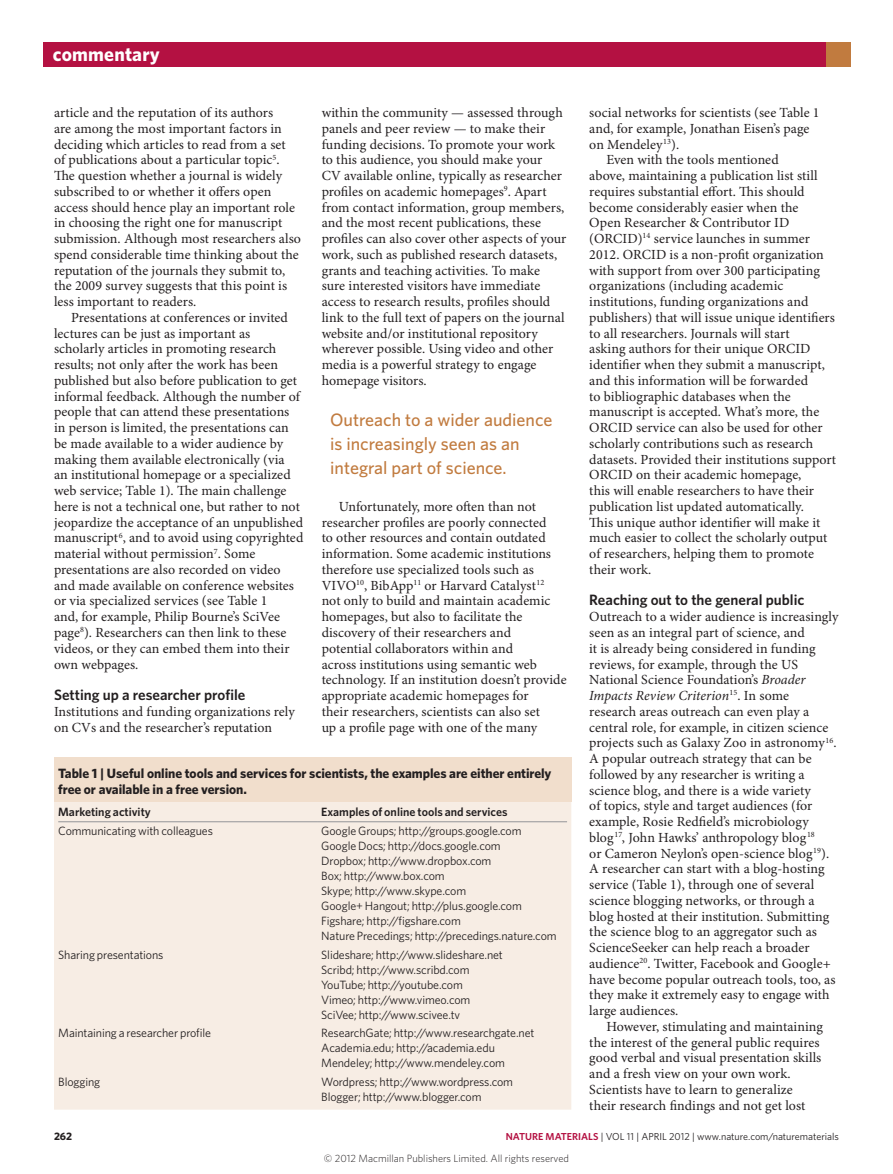
<style>
.page{position:relative;width:893px;height:1174px;background:#fff}
.page>*{position:absolute;margin:0;border:0;box-sizing:border-box;transform-origin:0 0}
.t1{font:700 19.5px "Whitney";letter-spacing:.01em;color:#fff}
.Pull_quote{font:500 18px/24px "Whitney";color:#c17b3f}
.Head_1{font:600 15px "Whitney";color:#231f20}
.Body_text{font:13.95px/15.8px "Minion Pro";letter-spacing:.005em;color:#231f20}
.Body_first{font:13.95px/15.8px "Minion Pro";letter-spacing:.005em;color:#231f20}
.Box_Table_title{font:700 13.5px/15.8px "Whitney";letter-spacing:-.005em;color:#231f20}
.Table_body_text{font:12px "Whitney";letter-spacing:-.01em;color:#231f20}
.Table_head_1{font:600 12px "Whitney";color:#231f20}
.t2{font:700 10.8px "Whitney";color:#231f20}
.t3{font:300 10.5px "Whitney";color:#231f20}
.t4{font:10.2px "Whitney";color:#231f20}
.s1{font-style:italic}
.s2{font-weight:600;color:#b41142}
</style>
<div class="page">
<div style="left:43px;top:43px;width:807px;height:24px;background:#b41142"></div>
<div style="left:826px;top:43px;width:24px;height:24px;background:#c17b3f"></div>
<div style="left:54px;top:758px;width:517px;height:44px;background:#f1decc"></div>
<div style="left:54px;top:802px;width:517px;height:307px;background:#f7ede4"></div>
<hr style="left:58px;top:821px;width:259px;height:1px;background:#939598">
<hr style="left:317px;top:821px;width:250px;height:1px;background:#939598">
<p class="t1" style="left:53px;top:41px;width:108px">commentary</p>
<p class="Body_text" style="left:54px;top:105px;width:249px">article and the reputation of its authors<br>are among the most important factors in deciding which articles to read from a set<br>of publications about a particular topic<sup>5</sup>.<br>The question whether a journal is widely subscribed to or whether it offers open access should hence play an important role in choosing the right one for manuscript submission. Although most researchers also spend considerable time thinking about the reputation of the journals they submit to, the 2009 survey suggests that this point is less important to readers.</p>
<p class="Body_text" style="left:54px;top:310px;width:251px;text-indent:17px">Presentations at conferences or invited lectures can be just as important as scholarly articles in promoting research results; not only after the work has been published but also before publication to get informal feedback. Although the number of people that can attend these presentations in person is limited, the presentations can be made available to a wider audience by making them available electronically (via<br>an institutional homepage or a specialized web service; Table 1). The main challenge here is not a technical one, but rather to not jeopardize the acceptance of an unpublished manuscript<sup>6</sup>, and to avoid using copyrighted material without permission<sup>7</sup>. Some presentations are also recorded on video and made available on conference websites or via specialized services (see Table 1<br>and, for example, Philip Bourne’s SciVee page<sup>8</sup>). Researchers can then link to these videos, or they can embed them into their own webpages.</p>
<p class="Head_1" style="left:54px;top:685px;width:193px">Setting up a researcher profile</p>
<p class="Body_first" style="left:54px;top:704px;width:242px">Institutions and funding organizations rely on CVs and the researcher’s reputation</p>
<p class="Body_first" style="left:322px;top:105px;width:246px">within the community — assessed through panels and peer review — to make their funding decisions. To promote your work to this audience, you should make your<br>CV available online, typically as researcher profiles on academic homepages<sup>9</sup>. Apart from contact information, group members, and the most recent publications, these profiles can also cover other aspects of your work, such as published research datasets, grants and teaching activities. To make sure interested visitors have immediate access to research results, profiles should link to the full text of papers on the journal website and/or institutional repository wherever possible. Using video and other media is a powerful strategy to engage homepage visitors.</p>
<p class="Pull_quote" style="left:330px;top:407px;width:224px">Outreach to a wider audience is increasingly seen as an integral part of science.</p>
<p class="Body_text" style="left:322px;top:499px;width:246px;text-indent:17px">Unfortunately, more often than not researcher profiles are poorly connected<br>to other resources and contain outdated information. Some academic institutions therefore use specialized tools such as VIVO<sup>10</sup>, BibApp<sup>11</sup> or Harvard Catalyst<sup>12 </sup>not only to build and maintain academic homepages, but also to facilitate the discovery of their researchers and<br>potential collaborators within and<br>across institutions using semantic web technology. If an institution doesn’t provide appropriate academic homepages for<br>their researchers, scientists can also set<br>up a profile page with one of the many</p>
<p class="Box_Table_title" style="left:58px;top:765px;width:495px">Table 1 | Useful online tools and services for scientists, the examples are either entirely free or available in a free version.</p>
<p class="Table_head_1" style="left:58px;top:804px;width:94px">Marketing activity</p>
<p class="Table_head_1" style="left:321px;top:804px;width:188px">Examples of online tools and services</p>
<p class="Table_body_text" style="left:58px;top:823px;width:156px">Communicating with colleagues</p>
<p class="Table_body_text" style="left:321px;top:823px;width:202px">Google Groups; http://groups.google.com</p>
<p class="Table_body_text" style="left:321px;top:838px;width:181px">Google Docs; http://docs.google.com</p>
<p class="Table_body_text" style="left:321px;top:853px;width:172px">Dropbox; http://www.dropbox.com</p>
<p class="Table_body_text" style="left:321px;top:868px;width:125px">Box; http://www.box.com</p>
<p class="Table_body_text" style="left:321px;top:883px;width:146px">Skype; http://www.skype.com</p>
<p class="Table_body_text" style="left:321px;top:898px;width:202px">Google+ Hangout; http://plus.google.com</p>
<p class="Table_body_text" style="left:321px;top:913px;width:141px">Figshare; http://figshare.com</p>
<p class="Table_body_text" style="left:321px;top:928px;width:237px">Nature Precedings; http://precedings.nature.com</p>
<p class="Table_body_text" style="left:58px;top:946px;width:107px">Sharing presentations</p>
<p class="Table_body_text" style="left:321px;top:946px;width:183px">Slideshare; http://www.slideshare.net</p>
<p class="Table_body_text" style="left:321px;top:961px;width:150px">Scribd; http://www.scribd.com</p>
<p class="Table_body_text" style="left:321px;top:976px;width:143px">YouTube; http://youtube.com</p>
<p class="Table_body_text" style="left:321px;top:991px;width:151px">Vimeo; http://www.vimeo.com</p>
<p class="Table_body_text" style="left:321px;top:1006px;width:140px">SciVee; http://www.scivee.tv</p>
<p class="Table_body_text" style="left:58px;top:1025px;width:154px">Maintaining a researcher profile</p>
<p class="Table_body_text" style="left:321px;top:1025px;width:215px">ResearchGate; http://www.researchgate.net</p>
<p class="Table_body_text" style="left:321px;top:1040px;width:175px">Academia.edu; http://academia.edu</p>
<p class="Table_body_text" style="left:321px;top:1055px;width:185px">Mendeley; http://www.mendeley.com</p>
<p class="Table_body_text" style="left:58px;top:1074px;width:43px">Blogging</p>
<p class="Table_body_text" style="left:321px;top:1074px;width:193px">Wordpress; http://www.wordpress.com</p>
<p class="Table_body_text" style="left:321px;top:1089px;width:162px">Blogger; http://www.blogger.com</p>
<p class="Body_text" style="left:589px;top:105px;width:232px">social networks for scientists (see Table 1 and, for example, Jonathan Eisen’s page on Mendeley<sup>13</sup>).</p>
<p class="Body_text" style="left:589px;top:152px;width:248px;text-indent:17px">Even with the tools mentioned<br>above, maintaining a publication list still requires substantial effort. This should become considerably easier when the<br>Open Researcher &amp; Contributor ID (ORCID)<sup>14</sup> service launches in summer 2012. ORCID is a non-profit organization with support from over 300 participating organizations (including academic institutions, funding organizations and publishers) that will issue unique identifiers to all researchers. Journals will start<br>asking authors for their unique ORCID identifier when they submit a manuscript, and this information will be forwarded<br>to bibliographic databases when the manuscript is accepted. What’s more, the ORCID service can also be used for other scholarly contributions such as research datasets. Provided their institutions support ORCID on their academic homepage,<br>this will enable researchers to have their publication list updated automatically.<br>This unique author identifier will make it much easier to collect the scholarly output of researchers, helping them to promote their work.</p>
<p class="Head_1" style="left:589px;top:590px;width:217px">Reaching out to the general public</p>
<p class="Body_first" style="left:589px;top:609px;width:251px">Outreach to a wider audience is increasingly seen as an integral part of science, and<br>it is already being considered in funding reviews, for example, through the US National Science Foundation’s <span class="s1">Broader Impacts Review Criterion</span><sup>15</sup>. In some research areas outreach can even play a central role, for example, in citizen science projects such as Galaxy Zoo in astronomy<sup>16</sup>.<br>A popular outreach strategy that can be followed by any researcher is writing a science blog, and there is a wide variety<br>of topics, style and target audiences (for example, Rosie Redfield’s microbiology blog<sup>17</sup>, John Hawks’ anthropology blog<sup>18<br></sup>or Cameron Neylon’s open-science blog<sup>19</sup>).<br>A researcher can start with a blog-hosting service (Table 1), through one of several science blogging networks, or through a blog hosted at their institution. Submitting the science blog to an aggregator such as ScienceSeeker can help reach a broader audience<sup>20</sup>. Twitter, Facebook and Google+ have become popular outreach tools, too, as they make it extremely easy to engage with large audiences.</p>
<p class="Body_text" style="left:589px;top:1019px;width:235px;text-indent:17px">However, stimulating and maintaining the interest of the general public requires good verbal and visual presentation skills and a fresh view on your own work.<br>Scientists have to learn to generalize their research findings and not get lost</p>
<p class="t2" style="left:54px;top:1129px;width:20px">262</p>
<p class="t4" style="left:506px;top:1129px;width:335px"><span class="s2">NATURE MATERIALS</span> | VOL 11 | APRIL 2012 | www.nature.com/naturematerials</p>
<p class="t3" style="left:324px;top:1151px;width:247px">© 2012 Macmillan Publishers Limited. All rights reserved</p>
</div>
